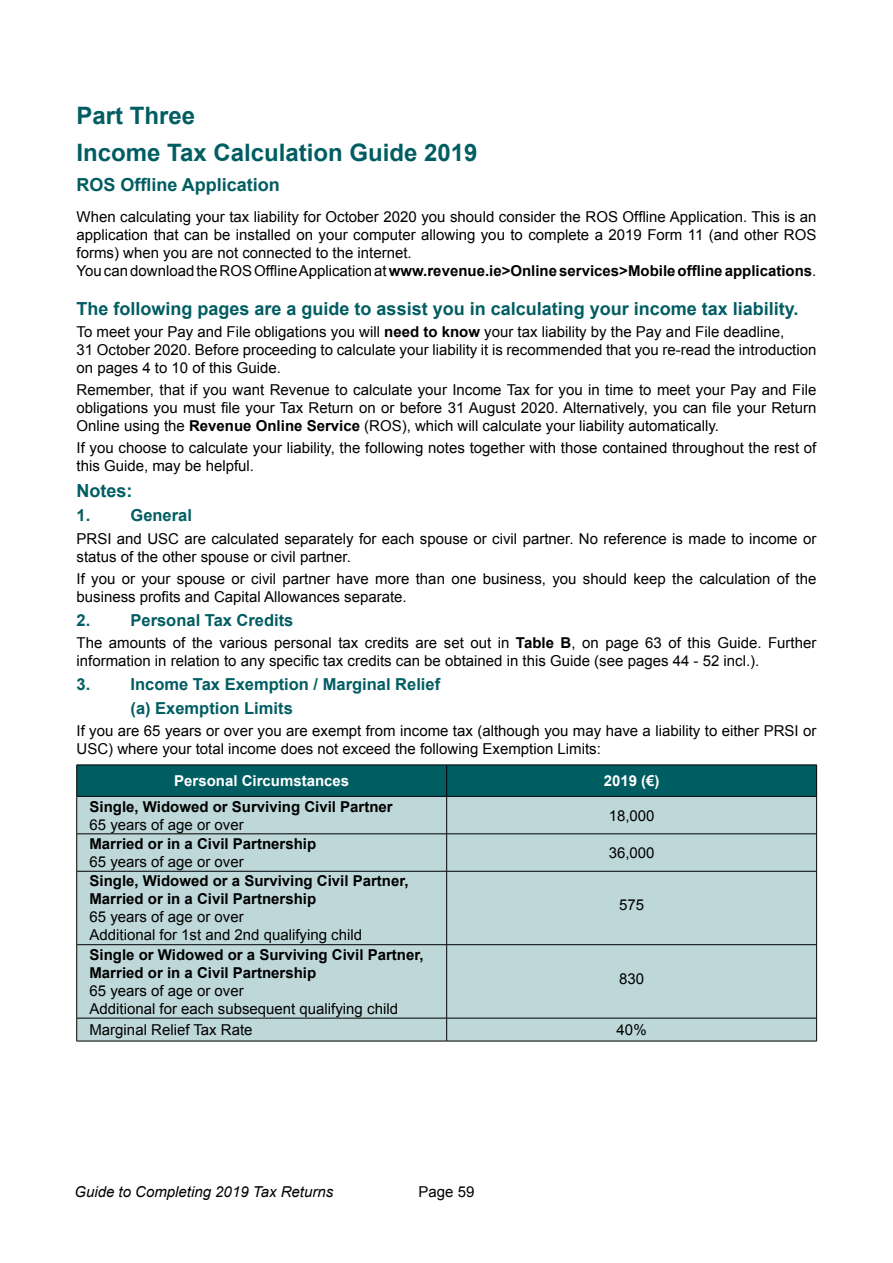
<style>
.page{position:relative;width:893px;height:1263px;background:#fff}
.page>*{position:absolute;margin:0;border:0;box-sizing:border-box;transform-origin:0 0}
.t1{font:700 24px/37.3px "Arial";color:#005d62}
.t2{font:700 18px "Arial";color:#005d62}
.t3{font:700 16.5px/24px "Arial";color:#005d62}
.t4{font:15px/18px "Arial";color:#000}
.t5{font:700 15px/18px "Arial";color:#000}
.t6{font:italic 15px "Arial";color:#000}
.t7{font:700 15px "Arial";color:#fff}
.s1{font-weight:700}
</style>
<div class="page">
<div style="left:77px;top:766px;width:739px;height:30px;background:#005d62"></div>
<div style="left:77px;top:797px;width:739px;height:244px;background:#bed7d8"></div>
<hr style="left:77px;top:765px;width:370px;height:1px;background:#000">
<hr style="left:76px;top:765px;width:1px;height:31px;background:#000">
<hr style="left:447px;top:765px;width:370px;height:1px;background:#000">
<hr style="left:446px;top:765px;width:1px;height:31px;background:#000">
<hr style="left:816px;top:765px;width:1px;height:31px;background:#000">
<hr style="left:77px;top:796px;width:370px;height:1px;background:#000">
<hr style="left:76px;top:796px;width:1px;height:38px;background:#000">
<hr style="left:447px;top:796px;width:370px;height:1px;background:#000">
<hr style="left:446px;top:796px;width:1px;height:38px;background:#000">
<hr style="left:816px;top:796px;width:1px;height:38px;background:#000">
<hr style="left:77px;top:833px;width:370px;height:1px;background:#000">
<hr style="left:76px;top:834px;width:1px;height:37px;background:#000">
<hr style="left:447px;top:833px;width:370px;height:1px;background:#000">
<hr style="left:446px;top:834px;width:1px;height:37px;background:#000">
<hr style="left:816px;top:834px;width:1px;height:37px;background:#000">
<hr style="left:77px;top:871px;width:370px;height:1px;background:#000">
<hr style="left:76px;top:871px;width:1px;height:73px;background:#000">
<hr style="left:447px;top:871px;width:370px;height:1px;background:#000">
<hr style="left:446px;top:871px;width:1px;height:73px;background:#000">
<hr style="left:816px;top:871px;width:1px;height:73px;background:#000">
<hr style="left:77px;top:944px;width:370px;height:1px;background:#000">
<hr style="left:76px;top:945px;width:1px;height:73px;background:#000">
<hr style="left:447px;top:944px;width:370px;height:1px;background:#000">
<hr style="left:446px;top:945px;width:1px;height:73px;background:#000">
<hr style="left:816px;top:945px;width:1px;height:73px;background:#000">
<hr style="left:77px;top:1018px;width:370px;height:1px;background:#000">
<svg style="left:76px;top:1018px;width:1px;height:23px"></svg>
<hr style="left:447px;top:1018px;width:370px;height:1px;background:#000">
<svg style="left:446px;top:1018px;width:1px;height:23px"></svg>
<svg style="left:816px;top:1018px;width:1px;height:23px"></svg>
<hr style="left:77px;top:1041px;width:370px;height:1px;background:#000">
<hr style="left:447px;top:1041px;width:370px;height:1px;background:#000">
<h1 class="t1" style="left:77px;top:97px;width:403px">Part Three<br>Income Tax Calculation Guide 2019</h1>
<p class="t2" style="left:77px;top:173px;width:205px">ROS Offline Application</p>
<p class="t4" style="left:77px;top:208px;width:741px">When calculating your tax liability for October 2020 you should consider the ROS Offline Application. This is an application that can be installed on your computer allowing you to complete a 2019 Form 11 (and other ROS forms) when you are not connected to the internet.<br>You can download the ROS Offline Application at <span class="s1">www.revenue.ie&gt;Online services&gt;Mobile offline applications</span>.</p>
<p class="t2" style="left:77px;top:296px;width:723px">The following pages are a guide to assist you in calculating your income tax liability.</p>
<p class="t4" style="left:77px;top:323px;width:741px">To meet your Pay and File obligations you will <span class="s1">need to know</span> your tax liability by the Pay and File deadline,<br>31 October 2020. Before proceeding to calculate your liability it is recommended that you re-read the introduction on pages 4 to 10 of this Guide.</p>
<p class="t4" style="left:77px;top:381px;width:741px;text-align:justify">Remember, that if you want Revenue to calculate your Income Tax for you in time to meet your Pay and File obligations you must file your Tax Return on or before 31 August 2020. Alternatively, you can file your Return Online using the <span class="s1">Revenue Online Service</span> (ROS), which will calculate your liability automatically.</p>
<p class="t4" style="left:77px;top:439px;width:741px">If you choose to calculate your liability, the following notes together with those contained throughout the rest of this Guide, may be helpful.</p>
<p class="t2" style="left:77px;top:479px;width:57px">Notes:</p>
<p class="t3" style="left:77px;top:504px;width:15px">1.</p>
<p class="t3" style="left:131px;top:504px;width:63px">General</p>
<p class="t4" style="left:77px;top:529px;width:741px">PRSI and USC are calculated separately for each spouse or civil partner. No reference is made to income or status of the other spouse or civil partner.</p>
<p class="t4" style="left:77px;top:570px;width:741px">If you or your spouse or civil partner have more than one business, you should keep the calculation of the business profits and Capital Allowances separate.</p>
<p class="t3" style="left:77px;top:609px;width:15px">2.</p>
<p class="t3" style="left:131px;top:609px;width:164px">Personal Tax Credits</p>
<p class="t4" style="left:77px;top:634px;width:741px">The amounts of the various personal tax credits are set out in <span class="s1">Table B</span>, on page 63 of this Guide. Further information in relation to any specific tax credits can be obtained in this Guide (see pages 44 - 52 incl.).</p>
<p class="t3" style="left:77px;top:673px;width:15px">3.</p>
<p class="t3" style="left:131px;top:673px;width:311px">Income Tax Exemption / Marginal Relief (a) Exemption Limits</p>
<p class="t4" style="left:77px;top:722px;width:741px">If you are 65 years or over you are exempt from income tax (although you may have a liability to either PRSI or<br>USC) where your total income does not exceed the following Exemption Limits:</p>
<p class="t7" style="left:174px;top:771px;width:177px">Personal Circumstances</p>
<p class="t7" style="left:604px;top:771px;width:57px">2019 (€)</p>
<p class="t5" style="left:89px;top:798px;width:305px">Single, Widowed or Surviving Civil Partner</p>
<p class="t4" style="left:89px;top:815px;width:156px">65 years of age or over</p>
<p class="t4" style="left:609px;top:806px;width:47px">18,000</p>
<p class="t5" style="left:89px;top:835px;width:228px">Married or in a Civil Partnership</p>
<p class="t4" style="left:89px;top:853px;width:156px">65 years of age or over</p>
<p class="t5" style="left:89px;top:873px;width:321px">Single, Widowed or a Surviving Civil Partner,<br>Married or in a Civil Partnership</p>
<p class="t4" style="left:89px;top:908px;width:274px">65 years of age or over<br>Additional for 1st and 2nd qualifying child</p>
<p class="t5" style="left:89px;top:946px;width:336px">Single or Widowed or a Surviving Civil Partner,<br>Married or in a Civil Partnership</p>
<p class="t4" style="left:89px;top:982px;width:310px">65 years of age or over<br>Additional for each subsequent qualifying child</p>
<p class="t4" style="left:609px;top:844px;width:47px">36,000</p>
<p class="t4" style="left:619px;top:896px;width:27px">575</p>
<p class="t4" style="left:619px;top:970px;width:27px">830</p>
<p class="t4" style="left:89px;top:1021px;width:165px">Marginal Relief Tax Rate</p>
<p class="t4" style="left:617px;top:1021px;width:32px">40%</p>
<p class="t6" style="left:74px;top:1182px;width:260px">Guide to Completing 2019 Tax Returns</p>
<p class="t4" style="left:419px;top:1183px;width:57px">Page 59</p>
</div>
